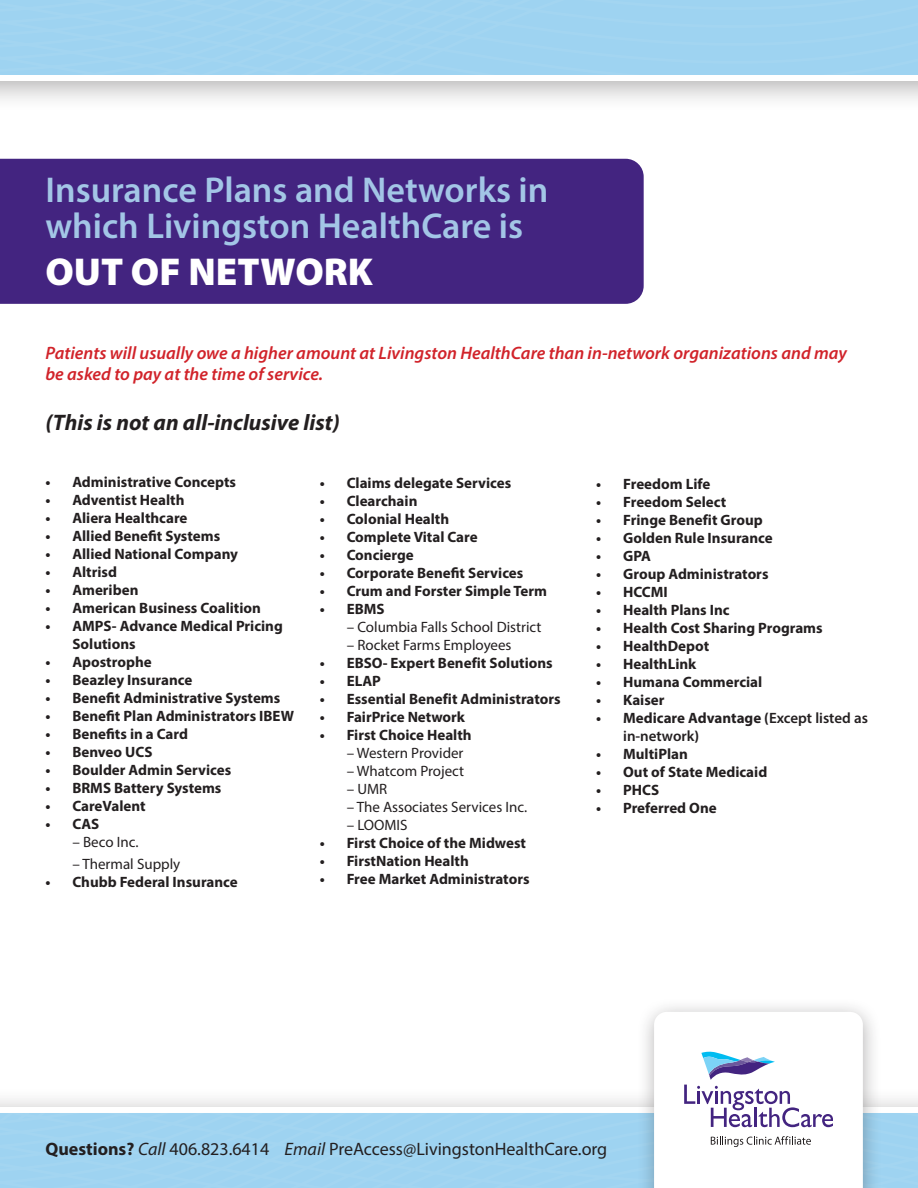
<style>
.page{position:relative;width:918px;height:1188px;background:#fff}
.page>*{position:absolute;margin:0;border:0;box-sizing:border-box;transform-origin:0 0}
.t1{font:900 39px "Myriad Pro";color:#fff}
.t2{font:600 36px/36px "Myriad Pro";color:#a3c6e6}
.t3{font:italic 700 22.5px "Myriad Pro";color:#231f20}
.t4{font:italic 600 18px/21px "Myriad Pro";color:#d1232a}
.t5{font:18px "Myriad Pro";color:#231f20}
.t6{font:700 15px/18px "Myriad Pro";color:#231f20}
.t7{font:15px "Myriad Pro";color:#231f20}
.t8{font:600 15px/18px "Myriad Pro";color:#231f20}
.s1{font-weight:700}
.s2{font-style:italic}
</style>
<div class="page">
<div style="left:0;top:159px;width:644px;height:145px;background:#432480"></div>
<div style="left:0;top:0;width:918px;height:112px;background:#231f20;opacity:.36"></div>
<svg style="left:0;top:0;width:918px;height:81px;background:#a6d6f2"></svg>
<div style="left:636px;top:997px;width:246px;height:191px;background:#231f20;opacity:.36"></div>
<svg style="left:0;top:1012px;width:918px;height:176px"></svg>
<p class="t2" style="left:45px;top:171px;width:504px">Insurance Plans and Networks in which Livingston HealthCare is</p>
<p class="t1" style="left:45px;top:245px;width:329px">OUT OF NETWORK</p>
<p class="t4" style="left:45px;top:342px;width:803px">Patients will usually owe a higher amount at Livingston HealthCare than in-network organizations and may be asked to pay at the time of service.</p>
<p class="t3" style="left:45px;top:408px;width:296px">(This is not an all-inclusive list)</p>
<p class="t6" style="left:45px;top:472px;width:192px">• Administrative Concepts</p>
<p class="t6" style="left:45px;top:490px;width:141px">• Adventist Health</p>
<p class="t6" style="left:45px;top:508px;width:144px">• Aliera Healthcare</p>
<p class="t6" style="left:45px;top:526px;width:176px">• Allied Benefit Systems</p>
<p class="t6" style="left:45px;top:544px;width:194px">• Allied National Company</p>
<p class="t6" style="left:45px;top:562px;width:73px">• Altrisd</p>
<p class="t6" style="left:45px;top:580px;width:95px">• Ameriben</p>
<p class="t6" style="left:45px;top:598px;width:217px">• American Business Coalition</p>
<p class="t6" style="left:72px;top:616px;width:212px;text-indent:-27px">• AMPS- Advance Medical Pricing<br>Solutions</p>
<p class="t6" style="left:45px;top:652px;width:108px">• Apostrophe</p>
<p class="t6" style="left:45px;top:670px;width:148px">• Beazley Insurance</p>
<p class="t6" style="left:45px;top:688px;width:237px">• Benefit Administrative Systems</p>
<p class="t6" style="left:45px;top:706px;width:250px">• Benefit Plan Administrators IBEW</p>
<p class="t6" style="left:45px;top:724px;width:144px">• Benefits in a Card</p>
<p class="t6" style="left:45px;top:742px;width:109px">• Benveo UCS</p>
<p class="t6" style="left:45px;top:760px;width:187px">• Boulder Admin Services</p>
<p class="t6" style="left:45px;top:778px;width:178px">• BRMS Battery Systems</p>
<p class="t6" style="left:45px;top:796px;width:102px">• CareValent</p>
<p class="t6" style="left:45px;top:814px;width:56px">• CAS</p>
<p class="t7" style="left:72px;top:833px;width:68px">– Beco Inc.</p>
<p class="t7" style="left:72px;top:854px;width:110px">– Thermal Supply</p>
<p class="t6" style="left:45px;top:872px;width:194px">• Chubb Federal Insurance</p>
<p class="t6" style="left:320px;top:473px;width:193px">• Claims delegate Services</p>
<p class="t6" style="left:320px;top:491px;width:99px">• Clearchain</p>
<p class="t6" style="left:320px;top:509px;width:131px">• Colonial Health</p>
<p class="t6" style="left:320px;top:527px;width:160px">• Complete Vital Care</p>
<p class="t6" style="left:320px;top:545px;width:96px">• Concierge</p>
<p class="t6" style="left:320px;top:563px;width:205px">• Corporate Benefit Services</p>
<p class="t6" style="left:320px;top:581px;width:229px">• Crum and Forster Simple Term</p>
<p class="t6" style="left:320px;top:599px;width:66px">• EBMS</p>
<p class="t7" style="left:347px;top:617px;width:196px">– Columbia Falls School District</p>
<p class="t7" style="left:347px;top:635px;width:166px">– Rocket Farms Employees</p>
<p class="t6" style="left:320px;top:653px;width:235px">• EBSO- Expert Benefit Solutions</p>
<p class="t6" style="left:320px;top:671px;width:63px">• ELAP</p>
<p class="t6" style="left:320px;top:689px;width:243px">• Essential Benefit Administrators</p>
<p class="t6" style="left:320px;top:707px;width:147px">• FairPrice Network</p>
<p class="t6" style="left:320px;top:725px;width:153px">• First Choice Health</p>
<p class="t7" style="left:347px;top:743px;width:118px">– Western Provider</p>
<p class="t7" style="left:347px;top:761px;width:119px">– Whatcom Project</p>
<p class="t7" style="left:347px;top:779px;width:42px">– UMR</p>
<p class="t7" style="left:347px;top:797px;width:182px">– The Associates Services Inc.</p>
<p class="t7" style="left:347px;top:815px;width:62px">– LOOMIS</p>
<p class="t6" style="left:320px;top:833px;width:208px">• First Choice of the Midwest</p>
<p class="t6" style="left:320px;top:851px;width:151px">• FirstNation Health</p>
<p class="t6" style="left:320px;top:869px;width:211px">• Free Market Administrators</p>
<p class="t6" style="left:596px;top:475px;width:116px">• Freedom Life</p>
<p class="t6" style="left:596px;top:493px;width:132px">• Freedom Select</p>
<p class="t6" style="left:596px;top:511px;width:168px">• Fringe Benefit Group</p>
<p class="t6" style="left:596px;top:529px;width:178px">• Golden Rule Insurance</p>
<p class="t6" style="left:596px;top:547px;width:56px">• GPA</p>
<p class="t6" style="left:596px;top:565px;width:174px">• Group Administrators</p>
<p class="t6" style="left:596px;top:583px;width:73px">• HCCMI</p>
<p class="t6" style="left:596px;top:601px;width:135px">• Health Plans Inc</p>
<p class="t6" style="left:596px;top:619px;width:228px">• Health Cost Sharing Programs</p>
<p class="t6" style="left:596px;top:637px;width:115px">• HealthDepot</p>
<p class="t6" style="left:596px;top:655px;width:102px">• HealthLink</p>
<p class="t6" style="left:596px;top:673px;width:168px">• Humana Commercial</p>
<p class="t6" style="left:596px;top:691px;width:70px">• Kaiser</p>
<p class="t8" style="left:623px;top:709px;width:246px;text-indent:-27px"><span class="s1">• Medicare Advantage (</span>Except listed as in-network<span class="s1">)</span></p>
<p class="t6" style="left:596px;top:745px;width:93px">• MultiPlan</p>
<p class="t6" style="left:596px;top:763px;width:173px">• Out of State Medicaid</p>
<p class="t6" style="left:596px;top:781px;width:65px">• PHCS</p>
<p class="t6" style="left:596px;top:799px;width:122px">• Preferred One</p>
<p class="t5" style="left:45px;top:1138px;width:564px"><span class="s1">Questions?</span> <span class="s2">Call</span> 406.823.6414 <span class="s2">Email</span> PreAccess@LivingstonHealthCare.org</p>
</div>
